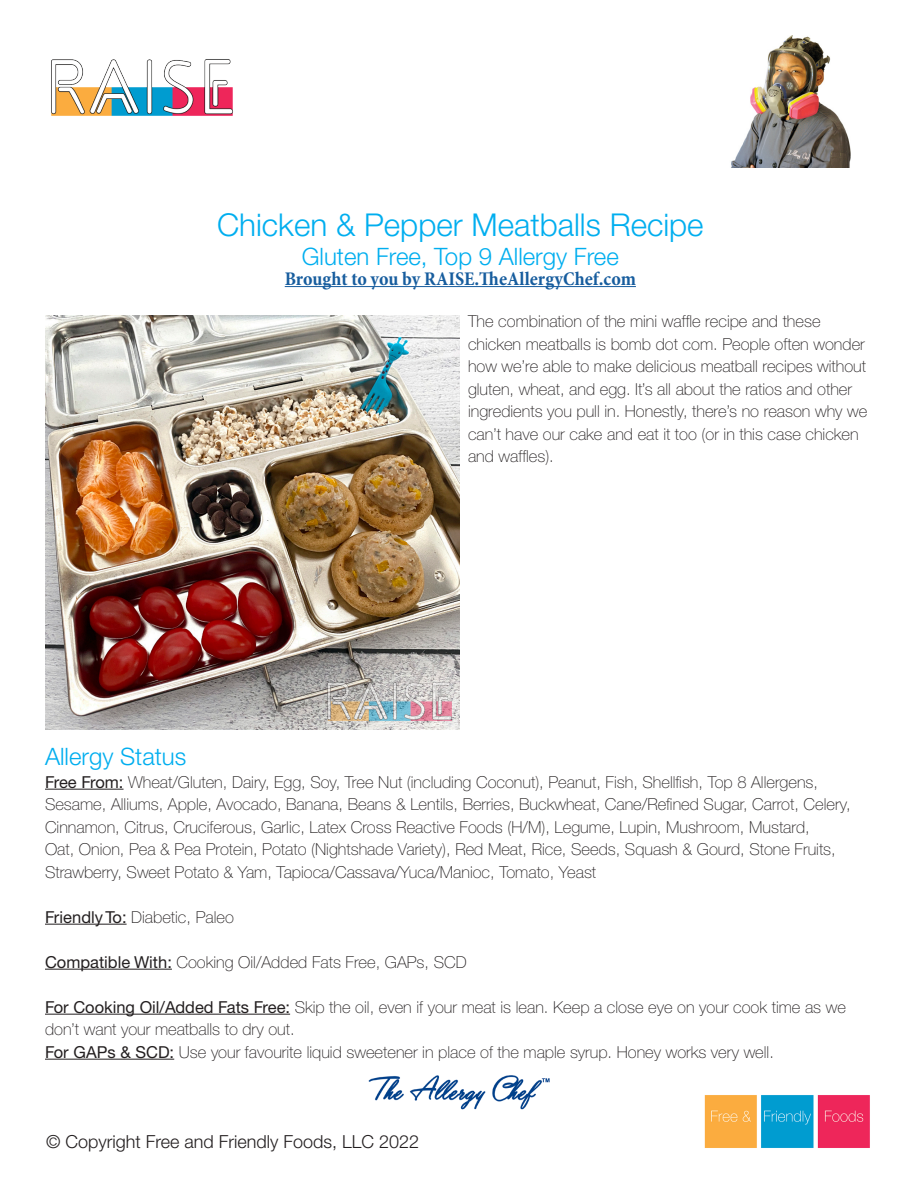
<style>
.page{position:relative;width:918px;height:1188px;background:#fff}
.page>*{position:absolute;margin:0;border:0;box-sizing:border-box;transform-origin:0 0}
.t1{font:300 31.5px "Helvetica Neue CE";color:#00aeef}
.t2{font:300 24px "Helvetica Neue CE";color:#00aeef}
.t3{font:700 condensed 19.5px "Minion Pro";color:#175d9e}
.t4{font:300 18px "Helvetica Neue CE";color:#231f20}
.t5{font:100 16.5px/22.5px "Helvetica Neue CE";color:#231f20}
.s1{font-weight:400}
</style>
<div class="page">
<img style="left:51px;top:59px;width:182px;height:57px">
<img style="left:704px;top:1095px;width:166px;height:53px">
<hr style="left:285px;top:286px;width:351px;height:1px;background:#175d9e">
<hr style="left:45px;top:789px;width:79px;height:1px;background:#231f20">
<hr style="left:45px;top:924px;width:82px;height:1px;background:#231f20">
<hr style="left:45px;top:969px;width:127px;height:1px;background:#231f20">
<hr style="left:45px;top:1014px;width:245px;height:1px;background:#231f20">
<hr style="left:45px;top:1059px;width:129px;height:1px;background:#231f20">
<img style="left:731px;top:36px;width:120px;height:131px">
<img style="left:368px;top:1075px;width:182px;height:35px">
<img style="left:45px;top:315px;width:414px;height:414px">
<img style="left:324px;top:680px;width:130px;height:44px">
<p class="t1" style="left:217px;top:206px;width:488px">Chicken &amp; Pepper Meatballs Recipe</p>
<p class="t2" style="left:302px;top:242px;width:319px">Gluten Free, Top 9 Allergy Free</p>
<p class="t3" style="left:285px;top:265px;width:353px">Brought to you by RAISE.TheAllergyChef.com</p>
<p class="t5" style="left:468px;top:310px;width:401px">The combination of the mini waffle recipe and these chicken meatballs is bomb dot com. People often wonder how we’re able to make delicious meatball recipes without gluten, wheat, and egg. It’s all about the ratios and other ingredients you pull in. Honestly, there’s no reason why we can’t have our cake and eat it too (or in this case chicken and waffles).</p>
<p class="t2" style="left:45px;top:742px;width:143px">Allergy Status</p>
<p class="t5" style="left:45px;top:771px;width:807px"><span class="s1">Free From:</span> Wheat/Gluten, Dairy, Egg, Soy, Tree Nut (including Coconut), Peanut, Fish, Shellfish, Top 8 Allergens, Sesame, Alliums, Apple, Avocado, Banana, Beans &amp; Lentils, Berries, Buckwheat, Cane/Refined Sugar, Carrot, Celery, Cinnamon, Citrus, Cruciferous, Garlic, Latex Cross Reactive Foods (H/M), Legume, Lupin, Mushroom, Mustard,<br>Oat, Onion, Pea &amp; Pea Protein, Potato (Nightshade Variety), Red Meat, Rice, Seeds, Squash &amp; Gourd, Stone Fruits, Strawberry, Sweet Potato &amp; Yam, Tapioca/Cassava/Yuca/Manioc, Tomato, Yeast</p>
<p class="t5" style="left:45px;top:906px;width:190px"><span class="s1">Friendly To:</span> Diabetic, Paleo</p>
<p class="t5" style="left:45px;top:951px;width:423px"><span class="s1">Compatible With:</span> Cooking Oil/Added Fats Free, GAPs, SCD</p>
<p class="t5" style="left:45px;top:996px;width:803px"><span class="s1">For Cooking Oil/Added Fats Free:</span> Skip the oil, even if your meat is lean. Keep a close eye on your cook time as we don’t want your meatballs to dry out.</p>
<p class="t5" style="left:45px;top:1041px;width:730px"><span class="s1">For GAPs &amp; SCD:</span> Use your favourite liquid sweetener in place of the maple syrup. Honey works very well.</p>
<p class="t4" style="left:46px;top:1130px;width:375px">© Copyright Free and Friendly Foods, LLC 2022</p>
</div>
